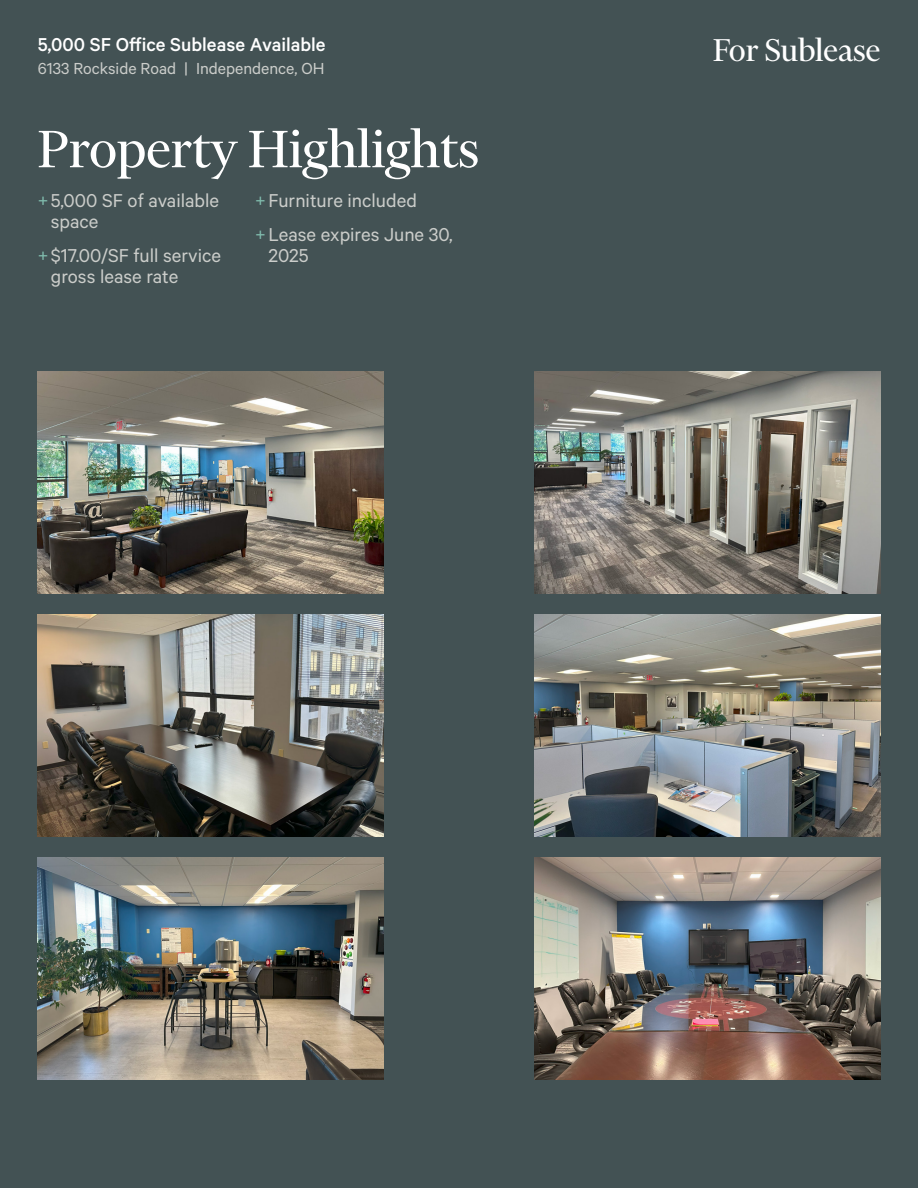
<style>
.page{position:relative;width:918px;height:1188px;background:#435254}
.page>*{position:absolute;margin:0;border:0;box-sizing:border-box;transform-origin:0 0}
.t1{font:60px "Financier Display";color:#fff}
.t2{font:36px "Financier Display";color:#fff}
.t3{font:21px/21px "Calibre";color:#cbcdca}
.t4{font:500 21px "Calibre";color:#fff}
.t5{font:18px "Calibre";color:#cbcdca}
.s1{color:#80bcad}
</style>
<div class="page">
<img style="left:535px;top:371px;width:345px;height:223px">
<img style="left:38px;top:371px;width:346px;height:223px">
<img style="left:535px;top:614px;width:345px;height:223px">
<img style="left:38px;top:614px;width:346px;height:223px">
<img style="left:534px;top:857px;width:346px;height:223px">
<img style="left:38px;top:857px;width:345px;height:223px">
<p class="t4" style="left:38px;top:33px;width:289px">5,000 SF Office Sublease Available</p>
<p class="t5" style="left:38px;top:58px;width:288px">6133 Rockside Road | Independence, OH</p>
<h1 class="t1" style="left:38px;top:118px;width:443px">Property Highlights</h1>
<p class="t3" style="left:51px;top:189px;width:170px;text-indent:-14px"><span class="s1">+</span>5,000 SF of available space</p>
<p class="t3" style="left:51px;top:244px;width:172px;text-indent:-14px"><span class="s1">+</span>$17.00/SF full service gross lease rate</p>
<p class="t3" style="left:255px;top:182px;width:199px;line-height:34.5px"><span class="s1">+</span>Furniture included <span class="s1">+</span>Lease expires June 30,</p>
<p class="t3" style="left:268px;top:244px;width:42px">2025</p>
<h2 class="t2" style="left:713px;top:32px;width:169px">For Sublease</h2>
</div>
